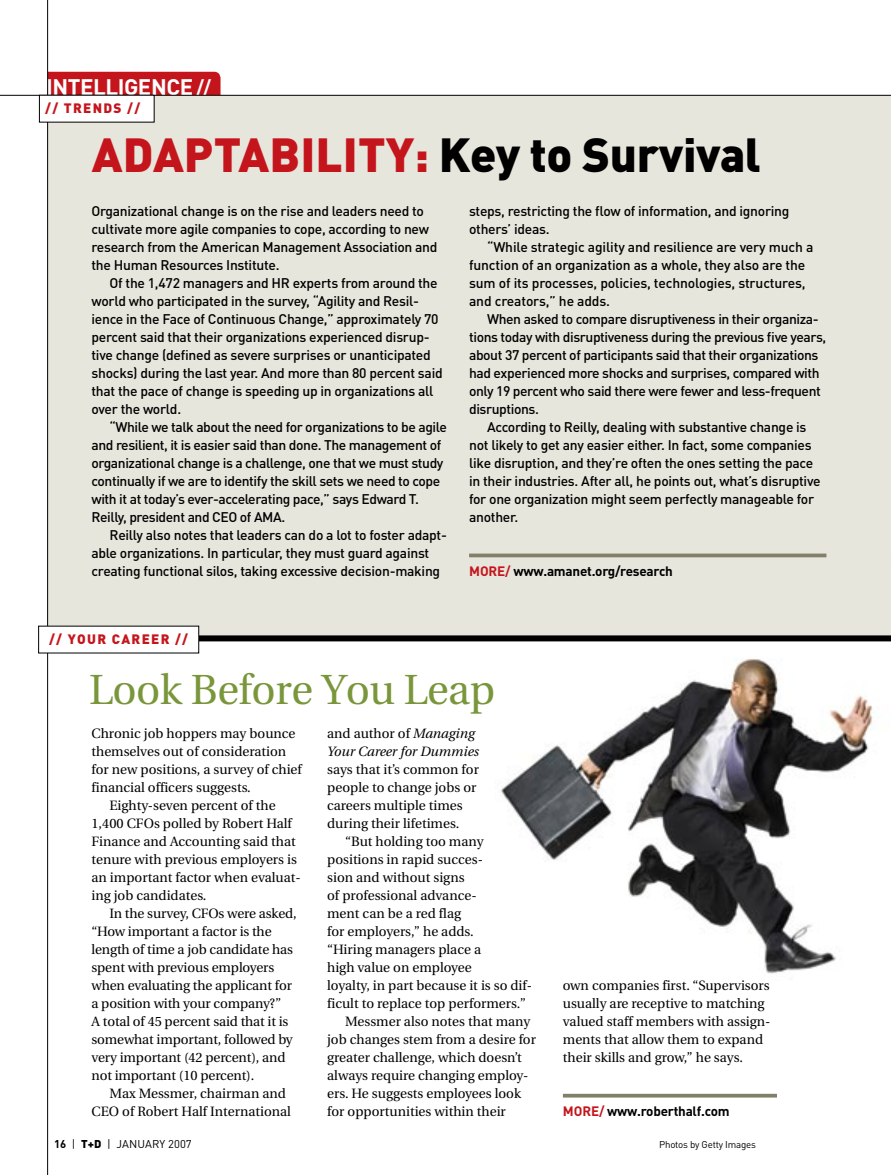
<style>
.page{position:relative;width:891px;height:1175px;background:#fff}
.page>*{position:absolute;margin:0;border:0;box-sizing:border-box;transform-origin:0 0}
.t1{font:900 47.25px "DINOT";letter-spacing:-.005em;color:#c4151c}
.t2{font:42px "Utopia";letter-spacing:-.01em;color:#7a963b}
.t3{font:700 22.2px "DINOT";letter-spacing:-.02em;color:#fff}
.t4{font:500 13.8px/18px "DINOT";letter-spacing:-.02em;color:#000}
.t5{font:13.5px/18px "Utopia";color:#000}
.t6{font:700 13.5px "DINOT";letter-spacing:-.02em;color:#000}
.t7{font:italic 13.5px/18px "Utopia";color:#000}
.t8{font:900 13.5px "DINOT";letter-spacing:.1em;color:#c4151c}
.t9{font:11.25px "DINOT";letter-spacing:.01em;color:#000}
.t10{font:9.75px "DINOT";letter-spacing:-.02em;color:#000}
.s1{font-size:18.9px}
.s2{color:#000}
.s3{color:#c4151c}
.s4{font-style:normal}
.s5{font-weight:700}
.s6{font-weight:900}
</style>
<div class="page">
<img style="left:483px;top:641px;width:408px;height:333px">
<div style="left:47px;top:95px;width:844px;height:543px;background:#e7e6dc"></div>
<div style="left:48px;top:72px;width:173px;height:23px;background:#c4151c"></div>
<hr style="left:0;top:95px;width:891px;height:1px;background:#000">
<hr style="left:47px;top:0;width:1px;height:1174px;background:#000">
<svg style="left:563px;top:1093px;width:214px;height:4px"></svg>
<div style="left:39px;top:95px;width:115px;height:27px;background:#fff"></div>
<div style="left:197px;top:635px;width:694px;height:6px;background:#000"></div>
<div style="left:39px;top:626px;width:160px;height:27px;background:#fff"></div>
<svg style="left:469px;top:553px;width:357px;height:4px"></svg>
<h3 class="t3" style="left:46px;top:72px;width:166px">i ntelligence <span class="s1">//</span></h3>
<p class="t8" style="left:45px;top:99px;width:96px">// TRENDS //</p>
<h1 class="t1" style="left:92px;top:122px;width:671px">ADAPTABI LITY: <span class="s2">KEY TO SURVIVAL</span></h1>
<p class="t4" style="left:92px;top:201px;width:348px">Organizational change is on the rise and leaders need to cultivate more agile companies to cope, according to new research from the American Management Association and the Human Resources Institute.</p>
<p class="t4" style="left:92px;top:273px;width:353px;text-indent:18px">Of the 1,472 managers and HR experts from around the world who participated in the survey, “Agility and Resil&shy;ience in the Face of Continuous Change,” approximately 70 percent said that their organizations experienced disrup&shy;tive change (defined as severe surprises or unanticipated shocks) during the last year. And more than 80 percent said that the pace of change is speeding up in organizations all over the world.</p>
<p class="t4" style="left:92px;top:417px;width:357px;text-indent:18px">“While we talk about the need for organizations to be agile and resilient, it is easier said than done. The management of organizational change is a challenge, one that we must study continually if we are to identify the skill sets we need to cope with it at today’s ever-accelerating pace,” says Edward T.<br>Reilly, president and CEO of AMA.</p>
<p class="t4" style="left:92px;top:525px;width:357px;text-indent:18px">Reilly also notes that leaders can do a lot to foster adapt&shy;able organizations. In particular, they must guard against creating functional silos, taking excessive decision-making</p>
<p class="t4" style="left:469px;top:201px;width:322px">steps, restricting the flow of information, and ignoring others’ ideas.</p>
<p class="t4" style="left:469px;top:237px;width:346px;text-indent:18px">“While strategic agility and resilience are very much a function of an organization as a whole, they also are the sum of its processes, policies, technologies, structures, and creators,” he adds.</p>
<p class="t4" style="left:469px;top:309px;width:359px;text-indent:18px">When asked to compare disruptiveness in their organiza&shy;tions today with disruptiveness during the previous five years, about 37 percent of participants said that their organizations had experienced more shocks and surprises, compared with only 19 percent who said there were fewer and less-frequent disruptions.</p>
<p class="t4" style="left:469px;top:417px;width:353px;text-indent:18px">According to Reilly, dealing with substantive change is not likely to get any easier either. In fact, some companies like disruption, and they’re often the ones setting the pace in their industries. After all, he points out, what’s disruptive for one organization might seem perfectly manageable for another.</p>
<p class="t6" style="left:469px;top:562px;width:205px"><span class="s3">m ore/</span> www.amanet.org/research</p>
<p class="t8" style="left:49px;top:630px;width:141px">// YOUR CAREER //</p>
<h2 class="t2" style="left:89px;top:666px;width:408px">Look Before You Leap</h2>
<p class="t5" style="left:92px;top:725px;width:206px">Chronic job hoppers may bounce</p>
<p class="t5" style="left:92px;top:743px;width:196px">themselves out of consideration</p>
<p class="t5" style="left:92px;top:761px;width:212px">for new positions, a survey of chief</p>
<p class="t5" style="left:92px;top:779px;width:161px">financial officers suggests.</p>
<p class="t5" style="left:110px;top:797px;width:168px">Eighty-seven percent of the</p>
<p class="t5" style="left:92px;top:815px;width:202px">1,400 CFOs polled by Robert Half</p>
<p class="t5" style="left:92px;top:833px;width:206px">Finance and Accounting said that</p>
<p class="t5" style="left:92px;top:851px;width:207px">tenure with previous employers is</p>
<p class="t5" style="left:92px;top:869px;width:211px">an important factor when evaluat-</p>
<p class="t5" style="left:92px;top:887px;width:117px">ing job candidates.</p>
<p class="t5" style="left:110px;top:905px;width:189px">In the survey, CFOs were asked,</p>
<p class="t5" style="left:92px;top:923px;width:182px">“How important a factor is the</p>
<p class="t5" style="left:92px;top:941px;width:203px">length of time a job candidate has</p>
<p class="t5" style="left:92px;top:959px;width:184px">spent with previous employers</p>
<p class="t5" style="left:92px;top:977px;width:202px">when evaluating the applicant for</p>
<p class="t5" style="left:92px;top:995px;width:191px">a position with your company?”</p>
<p class="t5" style="left:92px;top:1013px;width:198px">A total of 45 percent said that it is</p>
<p class="t5" style="left:92px;top:1031px;width:203px">somewhat important, followed by</p>
<p class="t5" style="left:92px;top:1049px;width:196px">very important (42 percent), and</p>
<p class="t5" style="left:92px;top:1067px;width:164px">not important (10 percent).</p>
<p class="t5" style="left:110px;top:1085px;width:178px">Max Messmer, chairman and</p>
<p class="t5" style="left:92px;top:1103px;width:201px">CEO of Robert Half International</p>
<p class="t7" style="left:327px;top:725px;width:153px"><span class="s4">and author of</span> Managing<br>Your Career for Dummies</p>
<p class="t5" style="left:327px;top:761px;width:153px">says that it’s common for people to change jobs or careers multiple times during their lifetimes.</p>
<p class="t5" style="left:345px;top:833px;width:140px">“But holding too many</p>
<p class="t5" style="left:327px;top:851px;width:157px">positions in rapid succes-</p>
<p class="t5" style="left:327px;top:869px;width:139px">sion and without signs</p>
<p class="t5" style="left:327px;top:887px;width:151px">of professional advance-</p>
<p class="t5" style="left:327px;top:905px;width:135px">ment can be a red flag</p>
<p class="t5" style="left:327px;top:923px;width:148px">for employers,” he adds.</p>
<p class="t5" style="left:327px;top:941px;width:155px">“Hiring managers place a</p>
<p class="t5" style="left:327px;top:959px;width:146px">high value on employee</p>
<p class="t5" style="left:327px;top:977px;width:206px">loyalty, in part because it is so dif-</p>
<p class="t5" style="left:327px;top:995px;width:200px">ficult to replace top performers.”</p>
<p class="t5" style="left:345px;top:1013px;width:187px">Messmer also notes that many</p>
<p class="t5" style="left:327px;top:1031px;width:210px">job changes stem from a desire for</p>
<p class="t5" style="left:327px;top:1049px;width:196px">greater challenge, which doesn’t</p>
<p class="t5" style="left:327px;top:1067px;width:203px">always require changing employ-</p>
<p class="t5" style="left:327px;top:1085px;width:195px">ers. He suggests employees look</p>
<p class="t5" style="left:327px;top:1103px;width:180px">for opportunities within their</p>
<p class="t5" style="left:563px;top:977px;width:209px">own companies first. “Supervisors usually are receptive to matching valued staff members with assign&shy;ments that allow them to expand their skills and grow,” he says.</p>
<p class="t6" style="left:563px;top:1102px;width:168px"><span class="s3">m ore/</span> www.roberthalf.com</p>
<p class="t9" style="left:54px;top:1136px;width:139px"><span class="s5">16</span> | <span class="s6">T+D</span> | January 2007</p>
<p class="t10" style="left:659px;top:1137px;width:98px">Photos by Getty Images</p>
</div>
